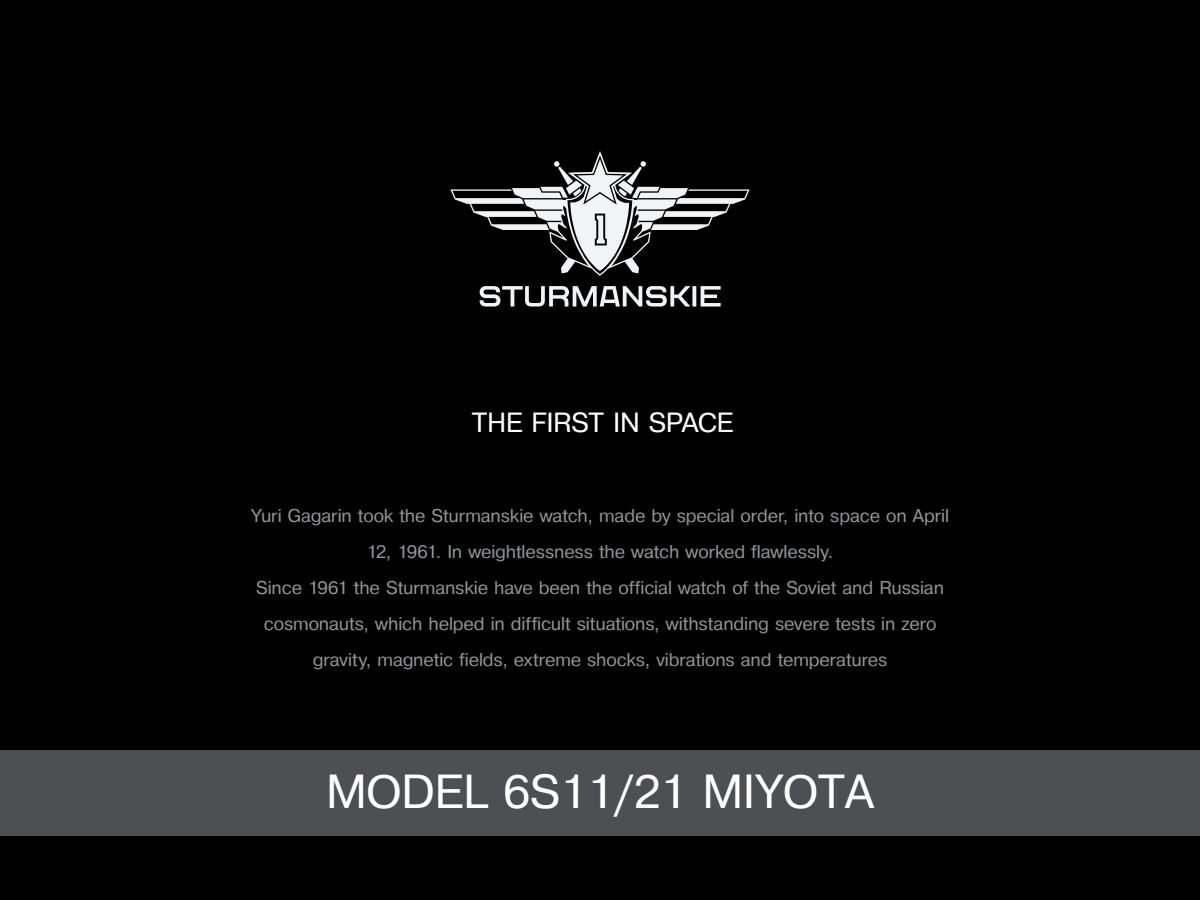
<style>
.page{position:relative;width:1200px;height:900px;background:#000}
.page>*{position:absolute;margin:0;border:0;box-sizing:border-box;transform-origin:0 0}
.t1{font:46.5px "Pragmatica Plain";color:#fff}
.t2{font:27px "Pragmatica Plain";letter-spacing:-.01em;color:#fff}
.t3{font:18px/36px "Pragmatica Plain";letter-spacing:-.005em;color:#939598;text-align:center}
</style>
<div class="page">
<svg style="left:480px;top:286px;width:210px;height:21px"></svg>
<svg style="left:692px;top:286px;width:4px;height:21px"></svg>
<svg style="left:701px;top:286px;width:20px;height:21px"></svg>
<svg style="left:450px;top:151px;width:300px;height:125px"></svg>
<div style="left:0;top:750px;width:1200px;height:86px;background:#4c5052"></div>
<h2 class="t2" style="left:472px;top:408px;width:263px">THE FIRST IN SPACE</h2>
<p class="t3" style="left:251px;top:498px;width:699px">Yuri Gagarin took the Sturmanskie watch, made by special order, into space on April 12, 1961. In weightlessness the watch worked flawlessly.<br>Since 1961 the Sturmanskie have been the official watch of the Soviet and Russian cosmonauts, which helped in difficult situations, withstanding severe tests in zero gravity, magnetic fields, extreme shocks, vibrations and temperatures</p>
<h1 class="t1" style="left:326px;top:767px;width:549px">MODEL 6S11/21 MIYOTA</h1>
</div>
